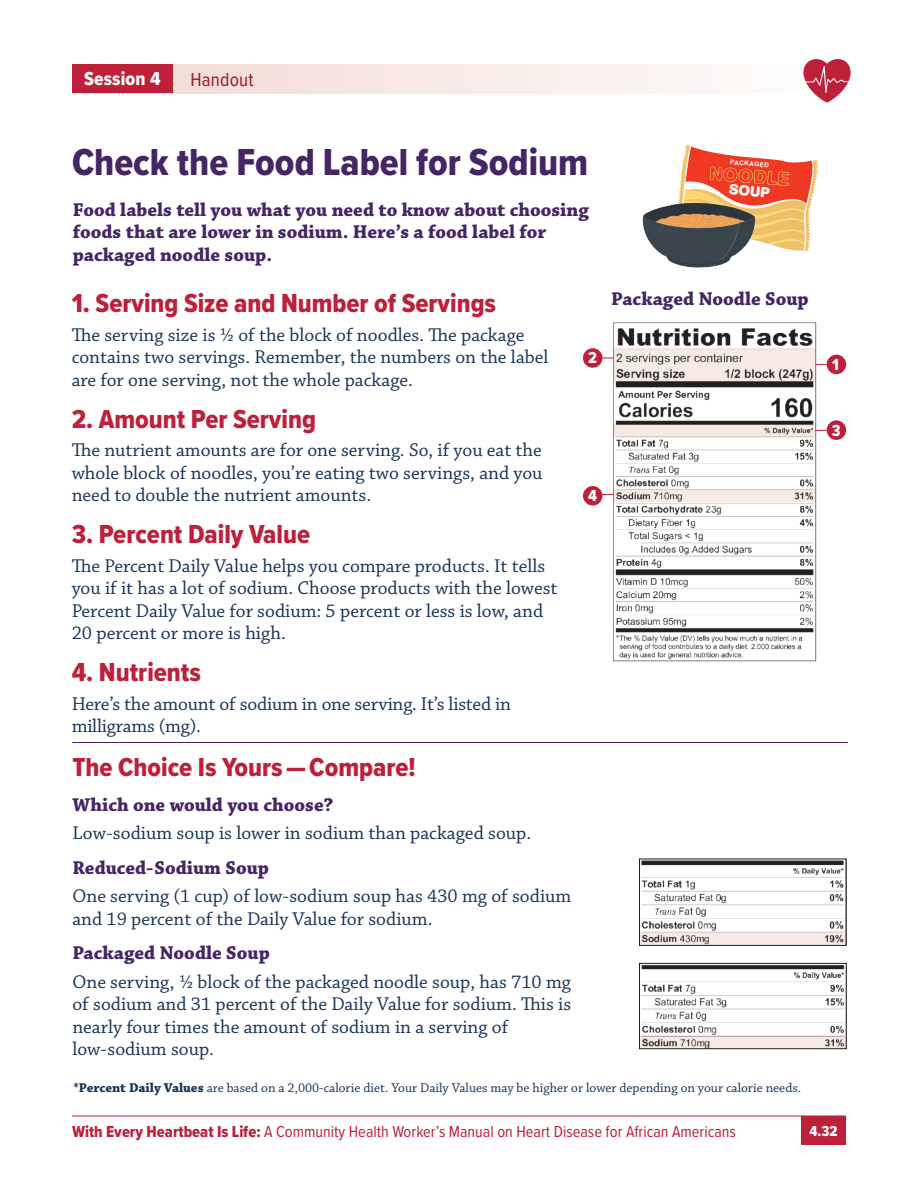
<style>
.page{position:relative;width:918px;height:1188px;background:#fff}
.page>*{position:absolute;margin:0;border:0;box-sizing:border-box;transform-origin:0 0}
.t1{font:39px "Proxima Nova Cond Extrabld";color:#462565}
.t2{font:27px "Proxima Nova Cond Extrabld";color:#be1f39}
.t3{font:19.5px/22.5px "Chaparral Pro";color:#1a3557}
.t4{font:700 19.5px/22.5px "Chaparral Pro";color:#462565}
.t5{font:19.5px "Proxima Nova Cond Extrabld";letter-spacing:.01em;color:#fff}
.t6{font:19.5px "Proxima Nova Cond";letter-spacing:.01em;color:#a0162e}
.t7{font:16.5px "Proxima Nova Cond";color:#be1f39}
.t8{font:15px "Proxima Nova Cond Extrabld";color:#fff}
.t9{font:700 14.4px "AG Book Rounded";color:#fff}
.t10{font:13.5px "Chaparral Pro";color:#1a3557}
.t11{font:700 6.6px "Arial";color:#fff}
.s1{font-weight:700}
.s2{font-family:"Proxima Nova Cond Extrabld"}
</style>
<div class="page">
<svg style="left:173px;top:64px;width:519px;height:29px"></svg>
<div style="left:72px;top:64px;width:101px;height:29px;background:#be1f39"></div>
<svg style="left:803px;top:59px;width:48px;height:44px"></svg>
<svg style="left:643px;top:144px;width:175px;height:124px"></svg>
<div style="left:827px;top:355px;width:19px;height:19px;background:#be1f39;border-radius:50%"></div>
<div style="left:583px;top:348px;width:19px;height:20px;background:#be1f39;border-radius:50%"></div>
<div style="left:827px;top:420px;width:19px;height:20px;background:#be1f39;border-radius:50%"></div>
<div style="left:583px;top:486px;width:19px;height:20px;background:#be1f39;border-radius:50%"></div>
<img style="left:611px;top:322px;width:207px;height:340px">
<hr style="left:72px;top:742px;width:776px;height:1px;background:#462565">
<img style="left:641px;top:861px;width:204px;height:83px">
<div style="left:639px;top:859px;width:208px;height:87px;border:1px solid #231f20"></div>
<img style="left:641px;top:965px;width:204px;height:82px">
<div style="left:639px;top:963px;width:208px;height:86px;border:1px solid #231f20"></div>
<hr style="left:72px;top:1116px;width:774px;height:1px;background:#be1f39">
<div style="left:801px;top:1116px;width:45px;height:28px;background:#be1f39"></div>
<p class="t5" style="left:84px;top:64px;width:78px">Session 4</p>
<p class="t6" style="left:191px;top:65px;width:65px">Handout</p>
<h1 class="t1" style="left:72px;top:133px;width:518px">Check the Food Label for Sodium</h1>
<p class="t4" style="left:73px;top:199px;width:518px">Food labels tell you what you need to know about choosing foods that are lower in sodium. Here’s a food label for packaged noodle soup.</p>
<h2 class="t2" style="left:72px;top:283px;width:426px">1. Serving Size and Number of Servings</h2>
<p class="t3" style="left:72px;top:324px;width:478px">The serving size is 1/2 of the block of noodles. The package contains two servings. Remember, the numbers on the label are for one serving, not the whole package.</p>
<h2 class="t2" style="left:72px;top:399px;width:246px">2. Amount Per Serving</h2>
<p class="t3" style="left:72px;top:439px;width:472px;text-align:justify">The nutrient amounts are for one serving. So, if you eat the whole block of noodles, you’re eating two servings, and you need to double the nutrient amounts.</p>
<h2 class="t2" style="left:72px;top:514px;width:240px">3. Percent Daily Value</h2>
<p class="t3" style="left:72px;top:555px;width:487px">The Percent Daily Value helps you compare products. It tells you if it has a lot of sodium. Choose products with the lowest Percent Daily Value for sodium: 5 percent or less is low, and 20 percent or more is high.</p>
<h2 class="t2" style="left:72px;top:652px;width:131px">4. Nutrients</h2>
<p class="t3" style="left:72px;top:693px;width:441px">Here’s the amount of sodium in one serving. It’s listed in milligrams (mg).</p>
<p class="t11" style="left:730px;top:158px;width:41px;rotate:4deg">PACKAGED</p>
<p class="t9" style="left:730px;top:181px;width:42px;rotate:4deg">SOUP</p>
<p class="t4" style="left:611px;top:288px;width:199px">Packaged Noodle Soup</p>
<h2 class="t2" style="left:72px;top:747px;width:345px">The Choice Is Yours — Compare!</h2>
<h3 class="t4" style="left:72px;top:794px;width:262px">Which one would you choose?</h3>
<p class="t3" style="left:72px;top:823px;width:460px">Low-sodium soup is lower in sodium than packaged soup.</p>
<h3 class="t4" style="left:72px;top:857px;width:198px">Reduced-Sodium Soup</h3>
<p class="t3" style="left:72px;top:886px;width:500px">One serving (1 cup) of low-sodium soup has 430 mg of sodium and 19 percent of the Daily Value for sodium.</p>
<h3 class="t4" style="left:72px;top:942px;width:199px">Packaged Noodle Soup</h3>
<p class="t3" style="left:72px;top:971px;width:500px">One serving, 1/2 block of the packaged noodle soup, has 710 mg of sodium and 31 percent of the Daily Value for sodium. This is nearly four times the amount of sodium in a serving of low-sodium soup.</p>
<p class="t10" style="left:73px;top:1080px;width:729px"><span class="s1">*Percent Daily Values</span> are based on a 2,000-calorie diet. Your Daily Values may be higher or lower depending on your calorie needs.</p>
<p class="t7" style="left:72px;top:1120px;width:665px"><span class="s2">With Every Heartbeat Is Life:</span> A Community Health Worker’s Manual on Heart Disease for African Americans</p>
<p class="t8" style="left:810px;top:1120px;width:30px">4.32</p>
</div>
